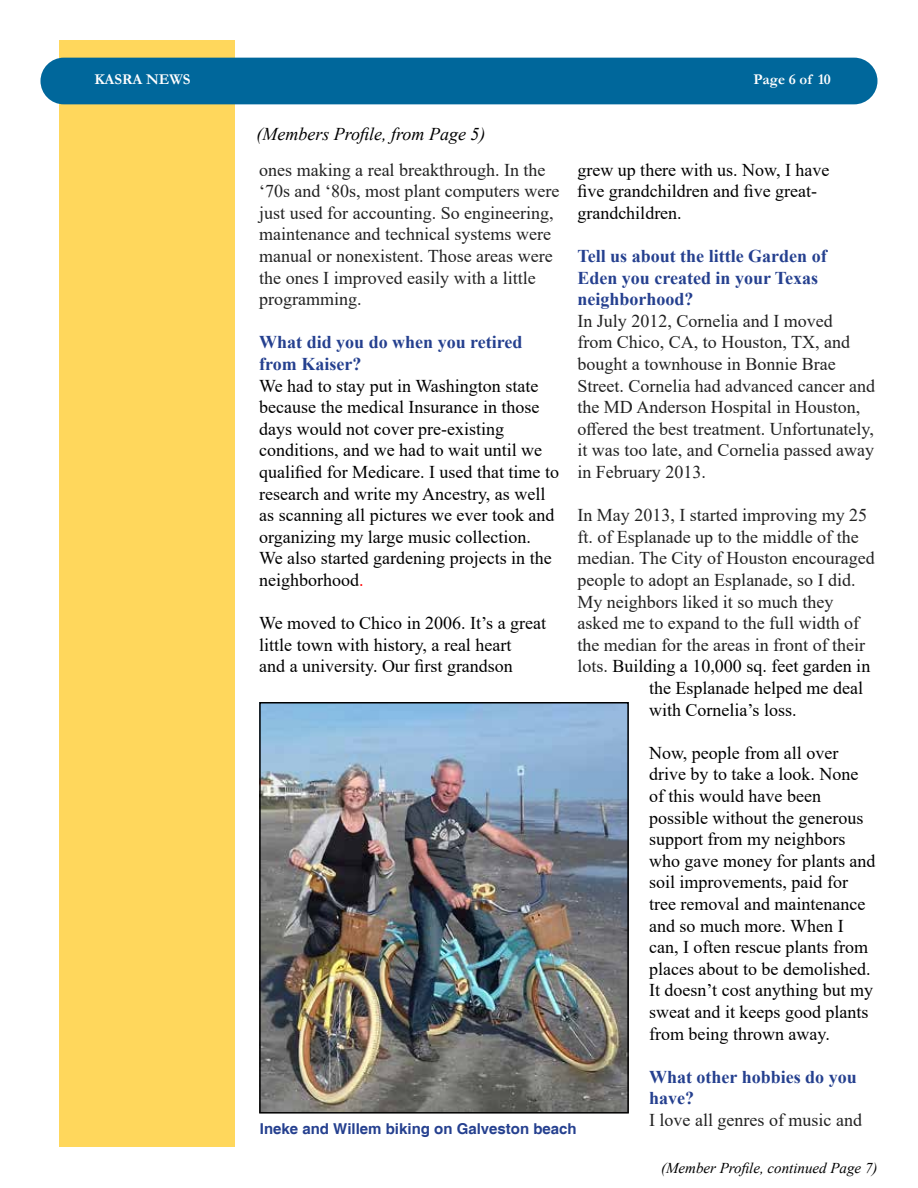
<style>
.page{position:relative;width:918px;height:1188px;background:#fff}
.page>*{position:absolute;margin:0;border:0;box-sizing:border-box;transform-origin:0 0}
.t1{font:18px/21.6px "Times New Roman";color:#000}
.t2{font:18px/21.6px "Times New Roman";color:#222}
.t3{font:700 18px/21.6px "Times New Roman";color:#25408f}
.t4{font:italic 18px "Times New Roman";color:#000}
.t5{font:700 15px "Helvetica";color:#25408f}
.t6{font:italic 15px "Times New Roman";color:#000}
.t7{font:700 15px "Garamond";color:#fff}
.s1{color:#f00}
.s2{color:#222}
</style>
<div class="page">
<div style="left:59px;top:40px;width:175px;height:1108px;background:#ffd75c"></div>
<div style="left:40px;top:58px;width:837px;height:46px;background:#00679b;border-radius:23px"></div>
<img style="left:262px;top:705px;width:364px;height:406px">
<div style="left:259px;top:702px;width:370px;height:412px;border:2px solid #000"></div>
<p class="t7" style="left:94px;top:69px;width:98px">KASRA NEWS</p>
<p class="t7" style="left:754px;top:69px;width:79px">Page 6 of 10</p>
<p class="t4" style="left:256px;top:121px;width:231px">(Members Profile, from Page 5)</p>
<p class="t2" style="left:259px;top:158px;width:302px">ones making a real breakthrough. In the ‘70s and ‘80s, most plant computers were just used for accounting. So engineering, maintenance and technical systems were manual or nonexistent. Those areas were the ones I improved easily with a little programming.</p>
<p class="t3" style="left:259px;top:331px;width:265px">What did you do when you retired from Kaiser?</p>
<p class="t1" style="left:259px;top:374px;width:301px">We had to stay put in Washington state because the medical Insurance in those days would not cover pre-existing conditions, and we had to wait until we qualified for Medicare. I used that time to research and write my Ancestry, as well as scanning all pictures we ever took and organizing my large music collection.<br>We also started gardening projects in the neighborhood<span class="s1">.</span></p>
<p class="t1" style="left:259px;top:612px;width:288px">We moved to Chico in 2006. It’s a great little town with history, a real heart<br>and a university. Our first grandson</p>
<p class="t1" style="left:577px;top:158px;width:254px">grew up there with us. Now, I have five grandchildren and five great&shy;grandchildren.</p>
<p class="t3" style="left:577px;top:245px;width:251px">Tell us about the little Garden of<br>Eden you created in your Texas neighborhood?</p>
<p class="t2" style="left:577px;top:309px;width:299px">In July 2012, Cornelia and I moved<br>from Chico, CA, to Houston, TX, and bought a townhouse in Bonnie Brae Street. Cornelia had advanced cancer and the MD Anderson Hospital in Houston, offered the best treatment. Unfortunately, it was too late, and Cornelia passed away in February 2013.</p>
<p class="t2" style="left:577px;top:504px;width:291px">In May 2013, I started improving my 25</p>
<p class="t2" style="left:577px;top:525px;width:283px">ft. of Esplanade up to the middle of the</p>
<p class="t2" style="left:577px;top:547px;width:299px">median. The City of Houston encouraged</p>
<p class="t2" style="left:577px;top:569px;width:280px">people to adopt an Esplanade, so I did.</p>
<p class="t2" style="left:577px;top:590px;width:257px">My neighbors liked it so much they</p>
<p class="t2" style="left:577px;top:612px;width:283px">asked me to expand to the full width of</p>
<p class="t2" style="left:577px;top:633px;width:289px">the median for the areas in front of their</p>
<p class="t1" style="left:577px;top:655px;width:294px"><span class="s2">lots.</span> Building a 10,000 sq. feet garden in</p>
<p class="t1" style="left:649px;top:677px;width:215px">the Esplanade helped me deal</p>
<p class="t1" style="left:649px;top:698px;width:149px">with Cornelia’s loss.</p>
<p class="t1" style="left:649px;top:741px;width:228px">Now, people from all over drive by to take a look. None of this would have been possible without the generous support from my neighbors who gave money for plants and soil improvements, paid for tree removal and maintenance and so much more. When I can, I often rescue plants from places about to be demolished.<br>It doesn’t cost anything but my sweat and it keeps good plants from being thrown away.</p>
<p class="t3" style="left:649px;top:1065px;width:209px">What other hobbies do you have?</p>
<p class="t2" style="left:649px;top:1109px;width:214px">I love all genres of music and</p>
<p class="t5" style="left:260px;top:1119px;width:318px">Ineke and Willem biking on Galveston beach</p>
<p class="t6" style="left:661px;top:1158px;width:218px">(Member Profile, continued Page 7)</p>
</div>
